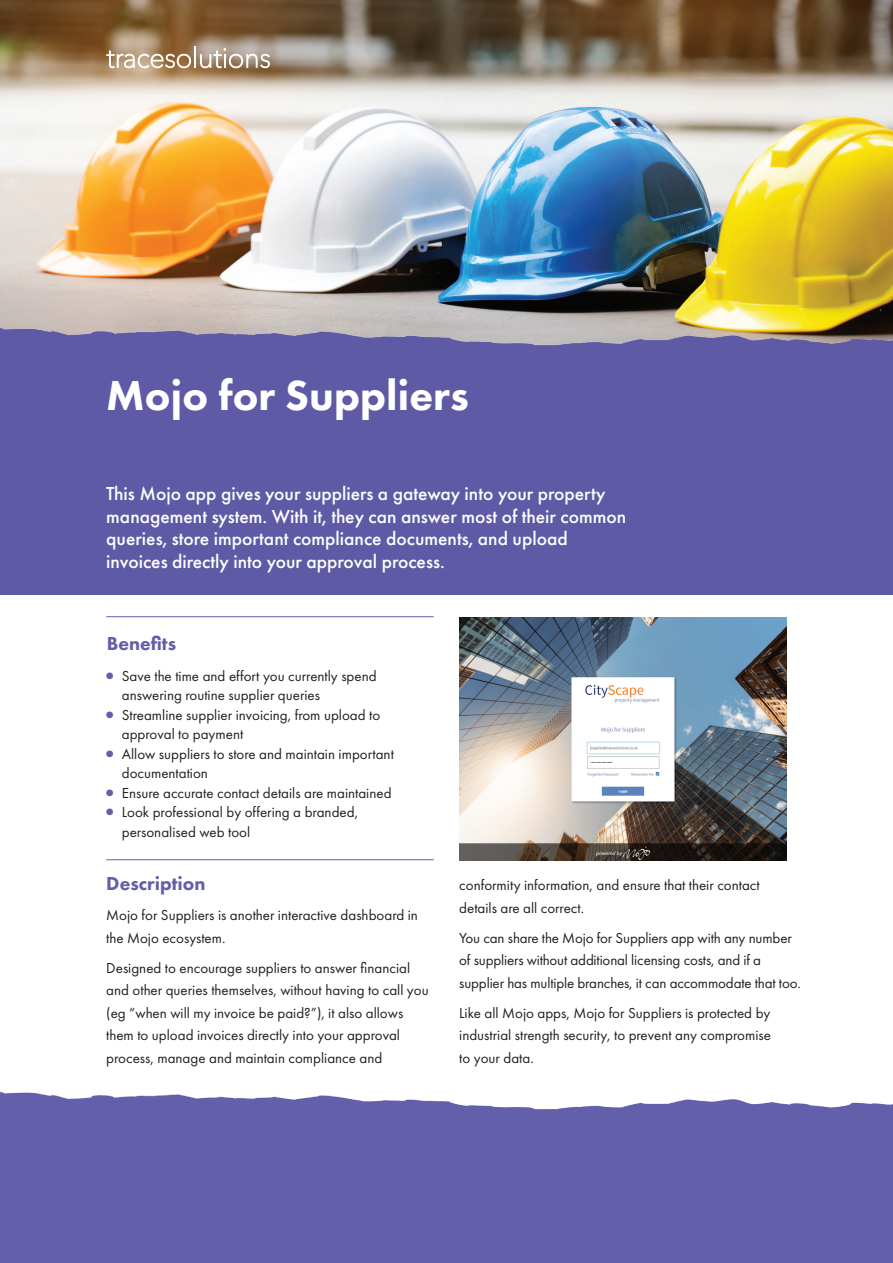
<style>
.page{position:relative;width:893px;height:1263px;background:#fff}
.page>*{position:absolute;margin:0;border:0;box-sizing:border-box;transform-origin:0 0}
.t1{font:800 43.5px "Futura PT";color:#fff}
.t2{font:500 19.5px/22.5px "Futura PT";color:#fff}
.t3{font:800 19.5px "Futura PT";color:#625ea9}
.t4{font:15px/22.5px "Futura PT";color:#231f20}
.s1{font-size:24px;color:#625ea9}
</style>
<div class="page">
<img style="left:0;top:0;width:893px;height:315px">
<hr style="left:106px;top:616px;width:328px;height:1px;background:#625ea9">
<hr style="left:106px;top:859px;width:328px;height:1px;background:#625ea9">
<img style="left:0;top:315px;width:893px;height:280px">
<svg style="left:106px;top:50px;width:85px;height:18px"></svg>
<hr style="left:194px;top:46px;width:2px;height:22px;background:#fff">
<svg style="left:200px;top:48px;width:70px;height:20px"></svg>
<div style="left:0;top:1091px;width:893px;height:172px;background:#635faa"></div>
<img style="left:459px;top:617px;width:328px;height:243px">
<h1 class="t1" style="left:106px;top:368px;width:364px">Mojo for Suppliers</h1>
<h2 class="t2" style="left:106px;top:482px;width:521px">This Mojo app gives your suppliers a gateway into your property management system. With it, they can answer most of their common queries, store important compliance documents, and upload invoices directly into your approval process.</h2>
<h2 class="t3" style="left:107px;top:631px;width:71px">Benefits</h2>
<p class="t4" style="left:122px;top:666px;width:256px;line-height:19.5px;text-indent:-24px"><span class="s1">•</span>Save the time and effort you currently spend answering routine supplier queries</p>
<p class="t4" style="left:122px;top:705px;width:260px;line-height:19.5px;text-indent:-24px"><span class="s1">•</span>Streamline supplier invoicing, from upload to approval to payment</p>
<p class="t4" style="left:122px;top:744px;width:274px;line-height:19.5px;text-indent:-24px"><span class="s1">•</span>Allow suppliers to store and maintain important documentation</p>
<p class="t4" style="left:98px;top:781px;width:295px"><span class="s1">•</span>Ensure accurate contact details are maintained</p>
<p class="t4" style="left:122px;top:802px;width:238px;line-height:19.5px;text-indent:-24px"><span class="s1">•</span>Look professional by offering a branded, personalised web tool</p>
<h2 class="t3" style="left:106px;top:871px;width:101px">Description</h2>
<p class="t4" style="left:106px;top:904px;width:313px">Mojo for Suppliers is another interactive dashboard in the Mojo ecosystem.</p>
<p class="t4" style="left:106px;top:956px;width:324px">Designed to encourage suppliers to answer financial and other queries themselves, without having to call you (eg “when will my invoice be paid?”), it also allows them to upload invoices directly into your approval process, manage and maintain compliance and</p>
<p class="t4" style="left:459px;top:874px;width:302px">conformity information, and ensure that their contact details are all correct.</p>
<p class="t4" style="left:459px;top:926px;width:343px">You can share the Mojo for Suppliers app with any number of suppliers without additional licensing costs, and if a supplier has multiple branches, it can accommodate that too.</p>
<p class="t4" style="left:459px;top:1001px;width:313px;text-align:justify">Like all Mojo apps, Mojo for Suppliers is protected by industrial strength security, to prevent any compromise to your data.</p>
</div>
